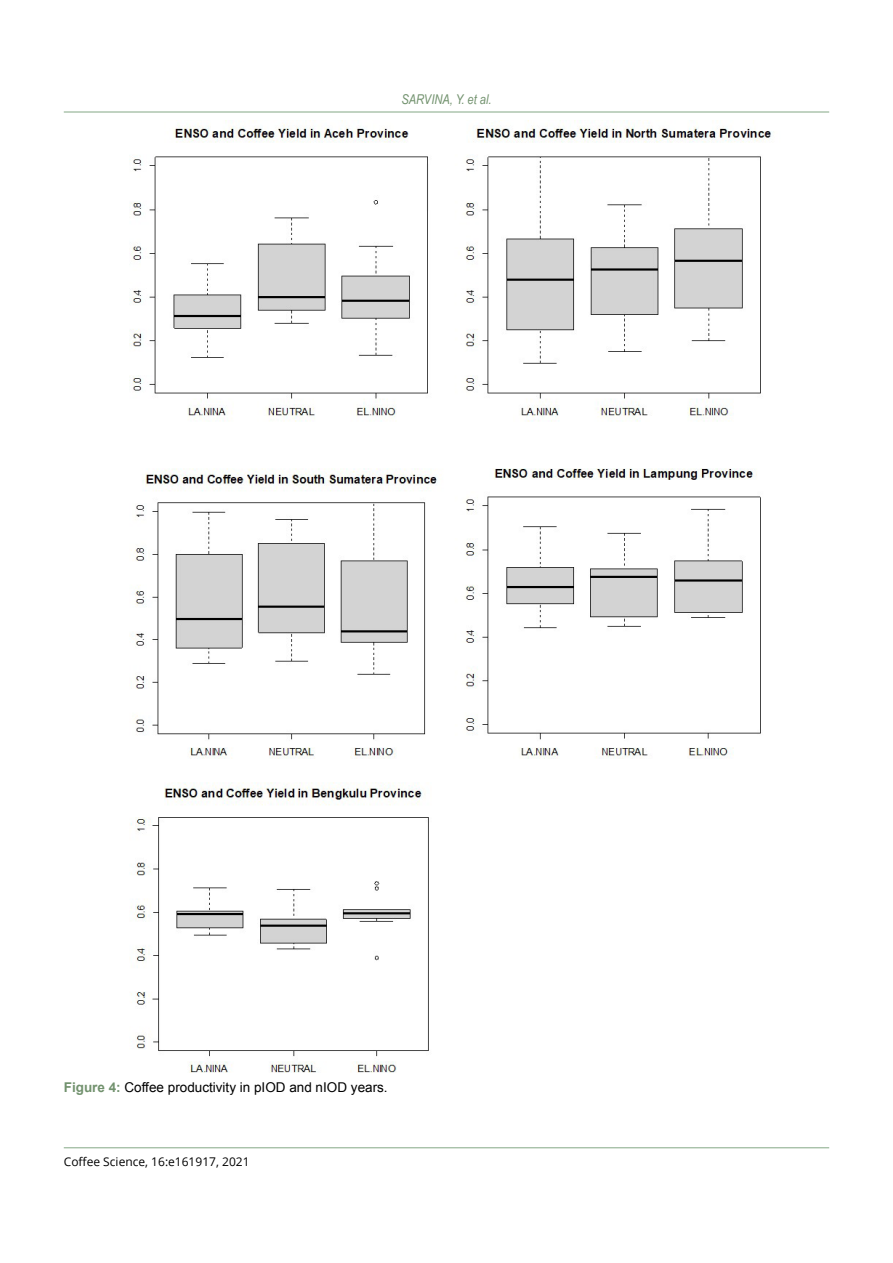
<style>
.page{position:relative;width:893px;height:1263px;background:#fff}
.page>*{position:absolute;margin:0;border:0;box-sizing:border-box;transform-origin:0 0}
.t1{font:13.5px "Arial";color:#000}
.t2{font:italic 13.5px "Arial Narrow";color:#72926e}
.t3{font:12px "Open Sans";color:#000}
.s1{font-weight:700;color:#72926e}
</style>
<div class="page">
<hr style="left:64px;top:1147px;width:765px;height:1px;background:#84a886">
<hr style="left:64px;top:112px;width:765px;height:1px;background:#84a886">
<img style="left:129px;top:120px;width:643px;height:953px">
<p class="t2" style="left:401px;top:90px;width:92px">SARVINA, Y. et al.</p>
<p class="t1" style="left:64px;top:1079px;width:325px"><span class="s1">Figure 4:</span> Coffee productivity in pIOD and nIOD years.</p>
<p class="t3" style="left:64px;top:1153px;width:187px">Coffee Science, 16:e161917, 2021</p>
</div>
